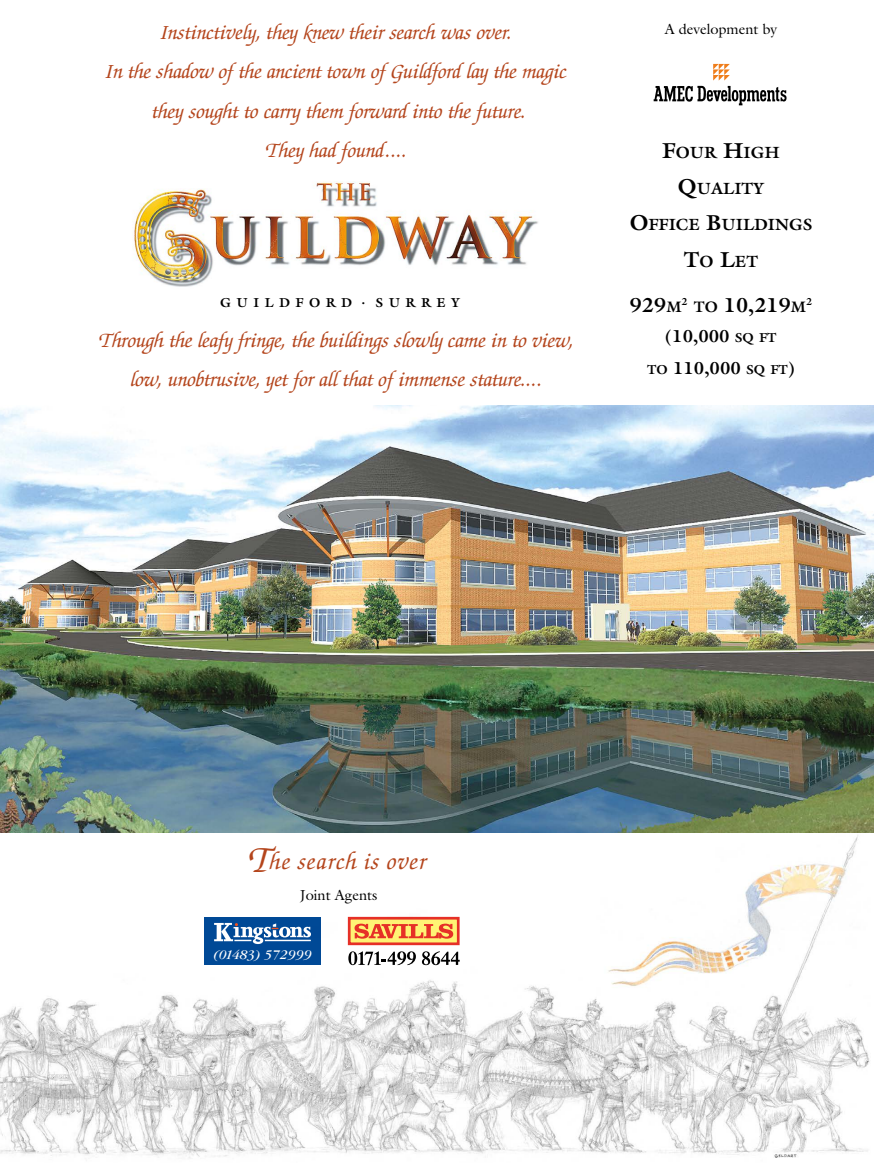
<style>
.page{position:relative;width:874px;height:1163px;background:#fff}
.page>*{position:absolute;margin:0;border:0;box-sizing:border-box;transform-origin:0 0}
.t1{font:italic 500 24.62px "Zapf Chancery";letter-spacing:.045em;color:#b4451c}
.t2{font:italic 21.75px/39.1px "Zapf Chancery";color:#b4451c;text-align:center}
.t3{font:700 20.25px "Galliard";color:#000}
.t4{font:700 17.38px/31.9px "Galliard";color:#000;text-align:center}
.t5{font:700 16.38px "Galliard";color:#000}
.t6{font:14.5px "Galliard";color:#000}
.t7{font:italic 13.88px "Garamond";color:#fff}
.t8{font:700 13px "Galliard";letter-spacing:.42em;color:#000}
.t9{font:700 10.12px "Galliard";color:#000}
.s1{font-size:21.75px}
.s2{font-size:15.25px}
.s3{font-size:13px}
.s4{font-size:39.12px}
</style>
<div class="page">
<img style="left:0;top:63px;width:874px;height:770px">
<svg style="left:0;top:835px;width:870px;height:323px"></svg>
<img style="left:122px;top:172px;width:418px;height:145px">
<div style="left:259px;top:278px;width:163px;height:25px;background:#fff"></div>
<svg style="left:713px;top:64px;width:17px;height:16px"></svg>
<svg style="left:653px;top:86px;width:133px;height:19px"></svg>
<svg style="left:346px;top:915px;width:115px;height:51px"></svg>
<div style="left:349px;top:918px;width:109px;height:25px;background:#fff374"></div>
<div style="left:348px;top:916px;width:111px;height:29px;border:3px solid #e63027"></div>
<svg style="left:354px;top:923px;width:99px;height:15px"></svg>
<svg style="left:348px;top:951px;width:68px;height:13px"></svg>
<svg style="left:422px;top:951px;width:38px;height:13px"></svg>
<div style="left:204px;top:917px;width:116px;height:47px;background:#004996"></div>
<svg style="left:214px;top:922px;width:97px;height:21px"></svg>
<p class="t2" style="left:106px;top:14px;width:462px">Instinctively, they knew their search was over.<br>In the shadow of the ancient town of Guildford lay the magic they sought to carry them forward into the future.<br>They had found....</p>
<p class="t8" style="left:220px;top:293px;width:241px">GUILDFORD . SURREY</p>
<p class="t2" style="left:99px;top:321px;width:477px">Through the leafy fringe, the buildings slowly came in to view, low, unobtrusive, yet for all that of immense stature....</p>
<p class="t6" style="left:665px;top:20px;width:114px">A development by</p>
<p class="t5" style="left:662px;top:142px;width:119px"><span class="s1">F</span>OUR <span class="s1">H</span>IGH</p>
<p class="t5" style="left:677px;top:178px;width:88px"><span class="s1">Q</span>UALITY</p>
<p class="t5" style="left:630px;top:214px;width:184px"><span class="s1">O</span>FFICE <span class="s1">B</span>UILDINGS</p>
<p class="t5" style="left:684px;top:250px;width:76px"><span class="s1">T</span>O <span class="s1">L</span>ET</p>
<p class="t3" style="left:630px;top:291px;width:53px">929<span class="s2">M</span></p>
<p class="t9" style="left:681px;top:294px;width:8px">2</p>
<p class="t3" style="left:694px;top:291px;width:114px"><span class="s2">TO</span> 10,219<span class="s2">M</span></p>
<p class="t9" style="left:806px;top:294px;width:8px">2</p>
<p class="t4" style="left:647px;top:320px;width:149px">(10,000 <span class="s3">SQ FT<br>TO</span> 110,000 <span class="s3">SQ FT</span>)</p>
<p class="t1" style="left:247px;top:848px;width:179px"><span class="s4">T</span>he search is over</p>
<p class="t6" style="left:300px;top:885px;width:79px">Joint Agents</p>
<p class="t7" style="left:213px;top:947px;width:100px">(01483) 572999</p>
</div>
